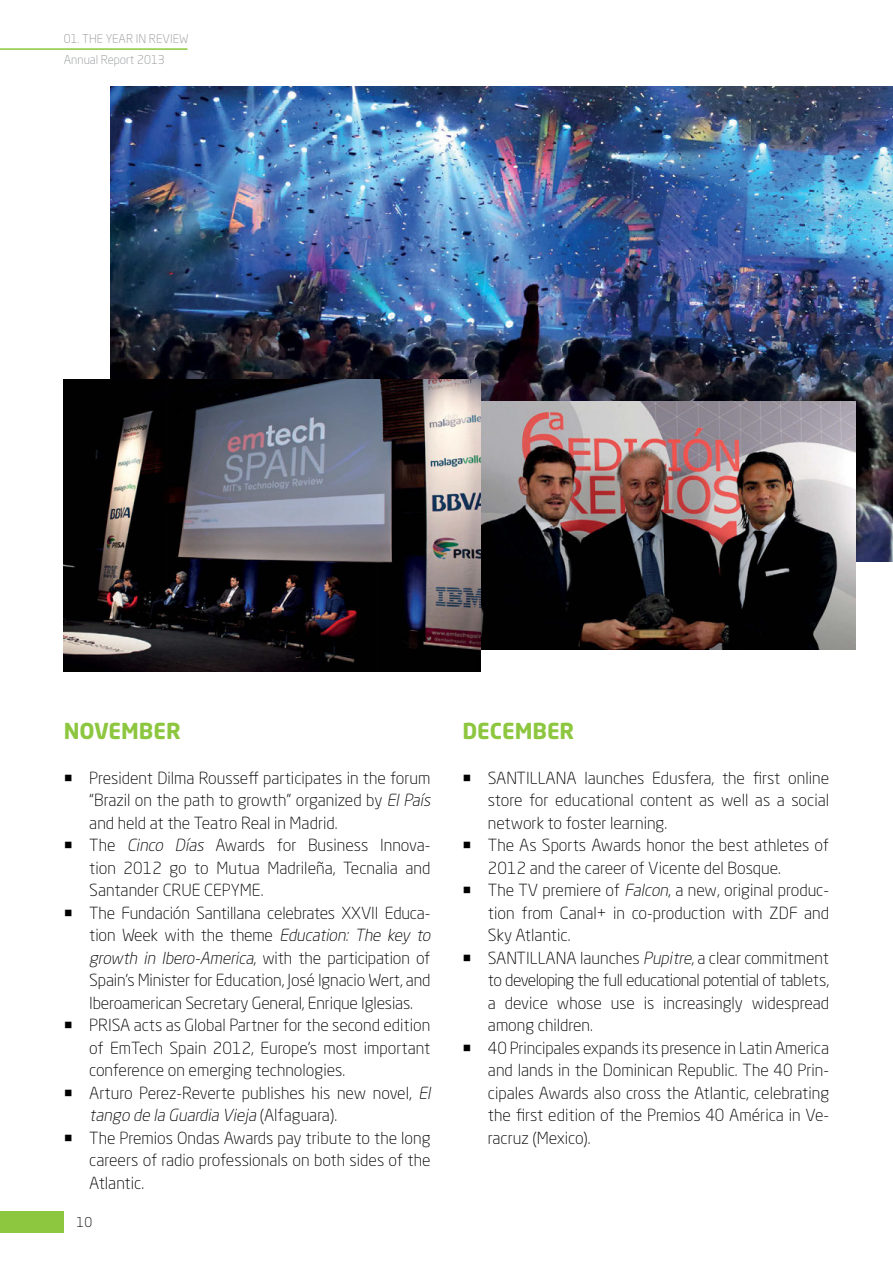
<style>
.page{position:relative;width:893px;height:1263px;background:#fff}
.page>*{position:absolute;margin:0;border:0;box-sizing:border-box;transform-origin:0 0}
.t1{font:700 21.75px "Neo Sans Pro";color:#8dc63f}
.t2{font:300 16.5px/22.5px "Neo Sans Pro";color:#000}
.t3{font:300 13.5px "Neo Sans Pro";color:#000}
.t4{font:300 12px/21px "Neo Sans Pro";color:#939598}
.s1{font-style:italic}
</style>
<div class="page">
<div style="left:0;top:1211px;width:64px;height:22px;background:#8dc63f"></div>
<hr style="left:0;top:48px;width:188px;height:2px;background:#8dc63f">
<img style="left:111px;top:86px;width:782px;height:475px">
<img style="left:480px;top:401px;width:376px;height:249px">
<img style="left:64px;top:380px;width:416px;height:291px">
<p class="t4" style="left:64px;top:28px;width:126px">01. THE YEAR IN REVIEW<br>Annual Report 2013</p>
<h1 class="t1" style="left:64px;top:717px;width:119px">NOVEMBER</h1>
<p class="t2" style="left:89px;top:766px;width:346px">President Dilma Rousseff participates in the forum “Brazil on the path to growth” organized by <span class="s1">ElPaís </span>and held at the Teatro Real in Madrid.<br>The <span class="s1">Cinco Días</span> Awards for Business Innova&shy;tion 2012 go to Mutua Madrileña, Tecnalia and Santander CRUE CEPYME.<br>The Fundación Santillana celebrates XXVII Educa&shy;tion Week with the theme <span class="s1">Education: The key to growth in Ibero-America</span>, w i t h t h e p a rt i c i p a t i o n of Spain’s Minister for Education, José Ignacio Wert, and Iberoamerican Secretary General, Enrique Iglesias.<br>PRISA acts as Global Partner for the second edition of EmTech Spain 2012, Europe’s most important conference on emerging technologies.<br>Arturo Perez-Reverte publishes his new novel, <span class="s1">El tango de la Guardia Vieja</span> ( A l f a g u a ra ) .<br>The Premios Ondas Awards pay tribute to the long careers of radio professionals on both sides of the Atlantic.</p>
<p class="t3" style="left:77px;top:1214px;width:17px">10</p>
<h1 class="t1" style="left:462px;top:717px;width:113px">DECEMBER</h1>
<p class="t2" style="left:488px;top:766px;width:343px">SANTILLANA launches Edusfera, the first online store for educational content as well as a social network to foster learning.<br>The As Sports Awards honor the best athletes of 2012 and the career of Vicente del Bosque.<br>The TV premiere of <span class="s1">Falcon</span>, a new, original produc&shy;tion from Canal+ in co-production with ZDF and Sky Atlantic.<br>SANTILLANA launches <span class="s1">Pupitre</span>, a clear commitment to developing the full educational potential of tablets, a device whose use is increasingly widespread among children.<br>40 Principales expands its presence in Latin America and lands in the Dominican Republic. The 40 Prin&shy;cipales Awards also cross the Atlantic, celebrating the first edition of the Premios 40 América in Ve&shy;racruz (Mexico).</p>
</div>
